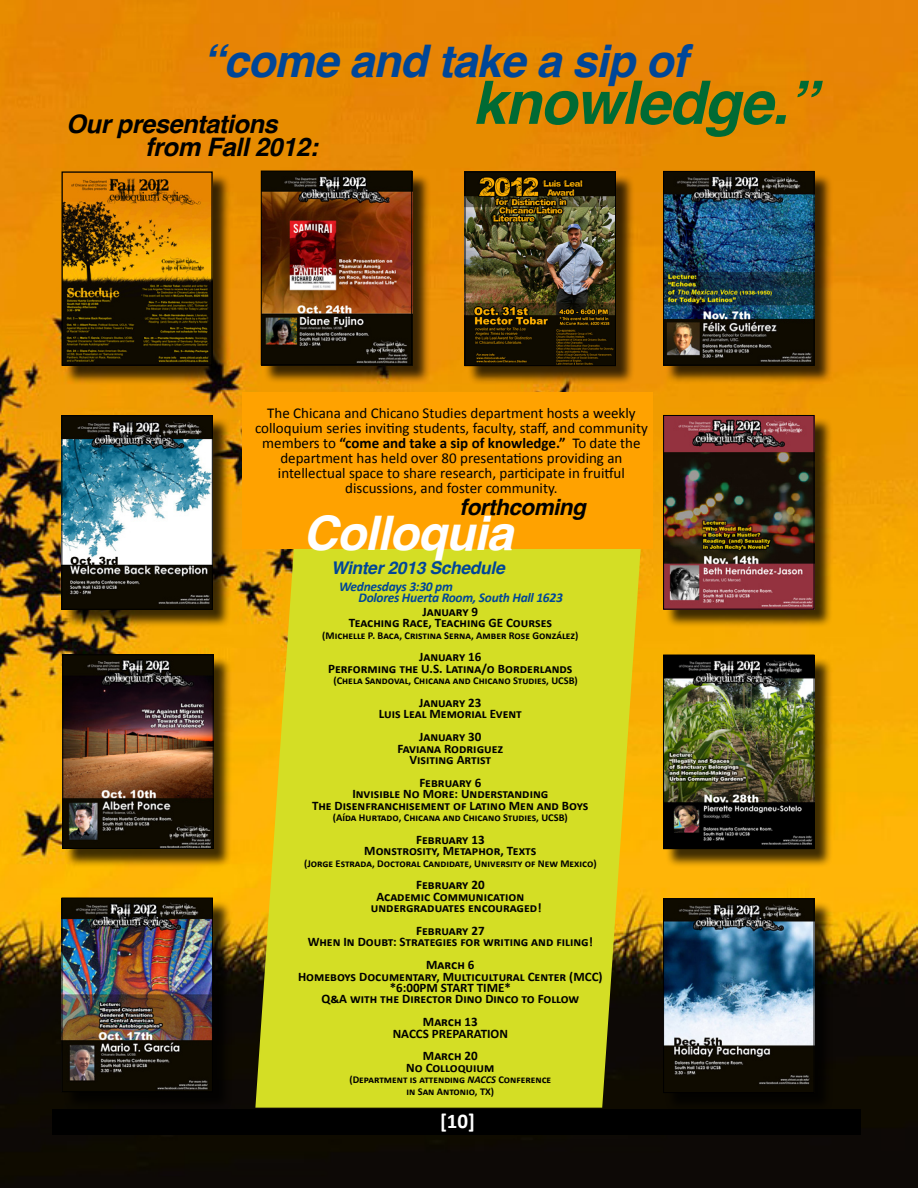
<style>
.page{position:relative;width:918px;height:1188px;background:#fff}
.page>*{position:absolute;margin:0;border:0;box-sizing:border-box;transform-origin:0 0}
.t1{font:italic 700 60px "Helvetica";letter-spacing:-.02em;color:#006a34}
.t2{font:italic 700 47.7px "Helvetica";letter-spacing:-.02em;color:#fff}
.t3{font:italic 700 45px "Helvetica";letter-spacing:-.02em;color:#004698}
.t4{font:italic 700 25.5px "Helvetica";letter-spacing:-.02em;color:#000}
.t5{font:italic 700 22.35px "Helvetica";letter-spacing:-.02em;color:#000}
.t6{font:700 21px "Calibri";color:#fff}
.t7{font:italic 700 17.4px "Helvetica";letter-spacing:-.02em;color:#004698}
.t8{font:15px/15px "Calibri";color:#000;text-align:center}
.t9{font:italic 700 13.5px/10.9px "Calibri";letter-spacing:-.02em;color:#004698}
.t10{font:700 13.05px/11.4px "Calibri";color:#000;text-align:center}
.t11{font:700 10.5px/11.4px "Calibri";color:#000;text-align:center}
.s1{font-weight:700}
.s2{font-style:italic}
</style>
<div class="page">
<img style="left:0;top:0;width:918px;height:1188px">
<div style="left:64px;top:174px;width:174px;height:217px;background:#000;opacity:.75"></div>
<img style="left:63px;top:173px;width:148px;height:191px">
<div style="left:61px;top:171px;width:152px;height:195px;border:1px solid #000"></div>
<div style="left:65px;top:657px;width:174px;height:217px;background:#000;opacity:.75"></div>
<img style="left:64px;top:656px;width:148px;height:191px">
<div style="left:62px;top:654px;width:152px;height:195px;border:1px solid #000"></div>
<div style="left:64px;top:900px;width:174px;height:217px;background:#000;opacity:.75"></div>
<img style="left:64px;top:900px;width:147px;height:190px">
<div style="left:62px;top:898px;width:151px;height:194px;border:1px solid #000"></div>
<div style="left:665px;top:657px;width:174px;height:217px;background:#000;opacity:.75"></div>
<img style="left:665px;top:657px;width:147px;height:190px">
<div style="left:663px;top:655px;width:151px;height:194px;border:1px solid #000"></div>
<div style="left:263px;top:173px;width:174px;height:217px;background:#000;opacity:.75"></div>
<img style="left:261px;top:173px;width:151px;height:193px">
<div style="left:261px;top:171px;width:151px;height:194px;border:1px solid #000"></div>
<div style="left:665px;top:173px;width:174px;height:217px;background:#000;opacity:.75"></div>
<img style="left:665px;top:173px;width:147px;height:190px">
<div style="left:663px;top:171px;width:151px;height:194px;border:1px solid #000"></div>
<div style="left:665px;top:901px;width:174px;height:217px;background:#000;opacity:.75"></div>
<img style="left:665px;top:901px;width:147px;height:190px">
<div style="left:663px;top:899px;width:151px;height:194px;border:1px solid #000"></div>
<div style="left:64px;top:418px;width:174px;height:217px;background:#000;opacity:.75"></div>
<img style="left:64px;top:417px;width:147px;height:191px">
<div style="left:62px;top:415px;width:151px;height:195px;border:1px solid #000"></div>
<div style="left:467px;top:174px;width:174px;height:217px;background:#000;opacity:.75"></div>
<img style="left:467px;top:174px;width:147px;height:190px">
<div style="left:465px;top:172px;width:151px;height:194px;border:1px solid #000"></div>
<div style="left:665px;top:417px;width:174px;height:217px;background:#000;opacity:.75"></div>
<img style="left:665px;top:417px;width:147px;height:191px">
<div style="left:663px;top:415px;width:151px;height:195px;border:1px solid #000"></div>
<svg style="left:245px;top:549px;width:406px;height:559px;background:#cecf20"></svg>
<div style="left:243px;top:392px;width:410px;height:156px;background:#ffa200"></div>
<div style="left:52px;top:1110px;width:809px;height:25px;background:#000"></div>
<h3 class="t3" style="left:202px;top:24px;width:487px">“come and take a sip of</h3>
<h3 class="t4" style="left:66px;top:103px;width:213px">Our presentations</h3>
<h1 class="t1" style="left:472px;top:53px;width:346px">knowledge.”</h1>
<h3 class="t4" style="left:145px;top:126px;width:174px">from Fall 2012:</h3>
<p class="t8" style="left:255px;top:404px;width:394px">The Chicana and Chicano Studies department hosts a weekly colloquium series inviting students, faculty, staff, and community members to <span class="s1">“come and take a sip of knowledge.”</span> To date the department has held over 80 presentations providing an intellectual space to share research, participate in fruitful discussions, and foster community.</p>
<h3 class="t5" style="left:460px;top:489px;width:128px">forthcoming</h3>
<h2 class="t2" style="left:303px;top:494px;width:211px">Colloquia</h2>
<h3 class="t7" style="left:331px;top:554px;width:175px">Winter 2013 Schedule</h3>
<p class="t10" style="left:349px;top:605px;width:205px">January 9<br>Teaching Race, Teaching GE Courses</p>
<p class="t11" style="left:322px;top:629px;width:258px">(Michelle P. Baca, Cristina Serna, Amber Rose González)</p>
<p class="t10" style="left:328px;top:651px;width:246px">January 16<br>Performing the U.S. Latina/o Borderlands</p>
<p class="t11" style="left:333px;top:674px;width:246px">(Chela Sandoval, Chicana and Chicano Studies, UCSB)</p>
<p class="t10" style="left:379px;top:696px;width:145px">January 23<br>Luis Leal Memorial Event</p>
<p class="t10" style="left:397px;top:731px;width:107px">January 30<br>Faviana Rodriguez<br>Visiting Artist</p>
<p class="t10" style="left:312px;top:776px;width:278px">February 6<br>Invisible No More: Understanding<br>The Disenfranchisement of Latino Men and Boys</p>
<p class="t11" style="left:333px;top:811px;width:237px">(Aída Hurtado, Chicana and Chicano Studies, UCSB)</p>
<p class="t10" style="left:364px;top:833px;width:174px">February 13<br>Monstrosity, Metaphor, Texts</p>
<p class="t11" style="left:304px;top:857px;width:294px">(Jorge Estrada, Doctoral Candidate, University of New Mexico)</p>
<p class="t10" style="left:416px;top:879px;width:70px">February 20</p>
<p class="t10" style="left:377px;top:890px;width:149px">Academic Communication</p>
<p class="t10" style="left:371px;top:902px;width:172px">undergraduates encouraged!</p>
<p class="t10" style="left:308px;top:924px;width:287px">February 27<br>When In Doubt: Strategies for writing and filing!</p>
<p class="t10" style="left:298px;top:959px;width:306px">March 6<br>Homeboys Documentary, Multicultural Center (MCC) *6:00PM START TIME*<br>Q&amp;A with the Director Dino Dinco to Follow</p>
<p class="t10" style="left:393px;top:1016px;width:117px">March 13<br>NACCS PREPARATION</p>
<p class="t10" style="left:406px;top:1050px;width:90px">March 20<br>No Colloquium</p>
<p class="t11" style="left:349px;top:1073px;width:203px">(Department is attending <span class="s2">NACCS</span> Conference in San Antonio, TX)</p>
<p class="t9" style="left:359px;top:580px;width:206px;text-indent:-19px">Wednesdays 3:30 pm<br>Dolores Huerta Room, South Hall 1623</p>
<h3 class="t6" style="left:440px;top:1108px;width:36px">[10]</h3>
</div>
